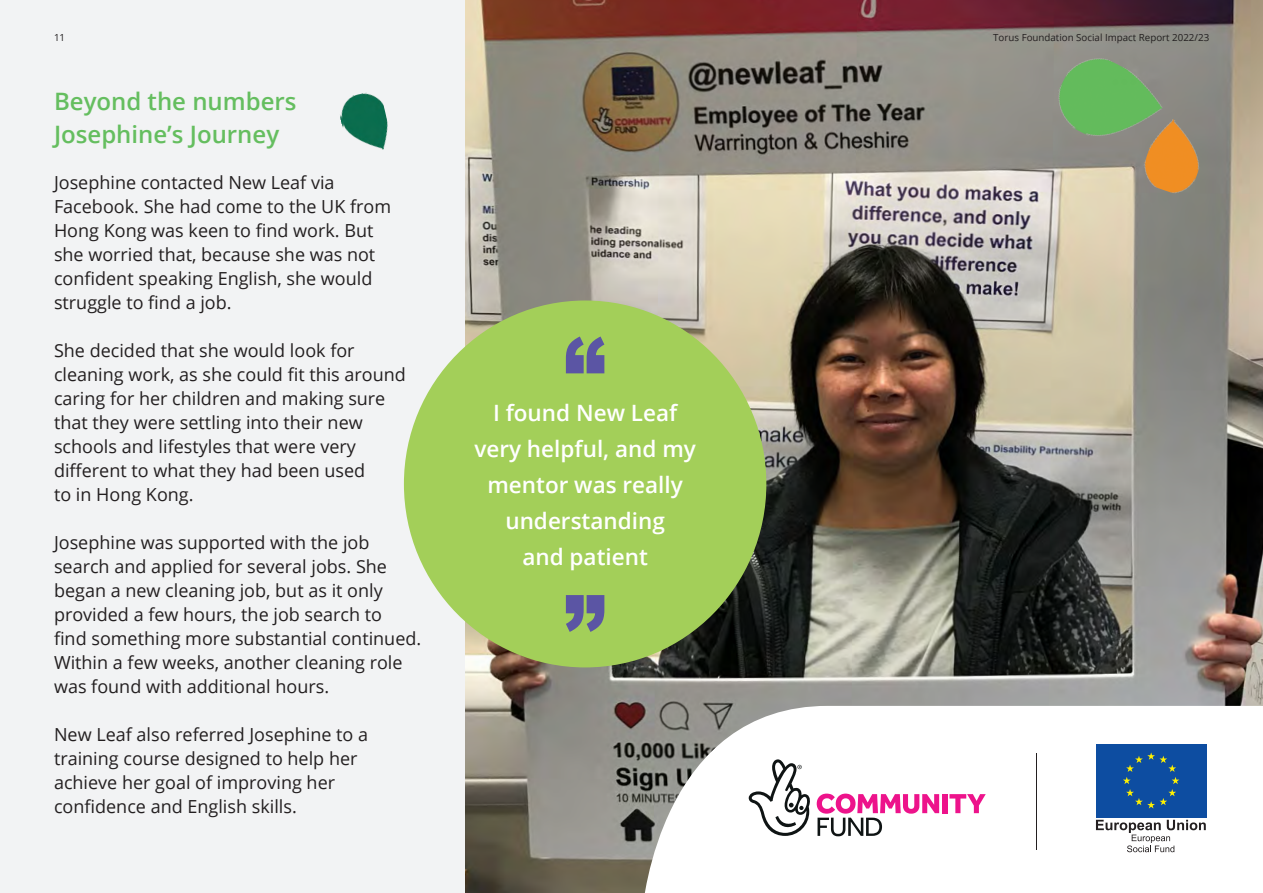
<style>
.page{position:relative;width:1263px;height:893px;background:#f2f3f4}
.page>*{position:absolute;margin:0;border:0;box-sizing:border-box;transform-origin:0 0}
.t1{font:600 24px/33px "Open Sans";color:#65be5f}
.t2{font:600 22.5px/36px "Open Sans";color:#fff;text-align:center}
.t3{font:18px/24px "Open Sans";color:#231f20}
.t4{font:9.75px "Open Sans";color:#231f20}
</style>
<div class="page">
<img style="left:466px;top:0;width:797px;height:893px">
<svg style="left:642px;top:706px;width:621px;height:187px;fill:#fff"></svg>
<hr style="left:1036px;top:753px;width:1px;height:96px;background:#231f20">
<div style="left:942px;top:794px;width:5px;height:19px;background:#ed138b"></div>
<svg style="left:949px;top:794px;width:37px;height:19px"></svg>
<svg style="left:817px;top:794px;width:122px;height:42px"></svg>
<svg style="left:749px;top:759px;width:62px;height:77px"></svg>
<div style="left:1096px;top:744px;width:110px;height:73px;background:#0d4da1"></div>
<svg style="left:1123px;top:752px;width:56px;height:56px"></svg>
<svg style="left:1096px;top:820px;width:110px;height:32px"></svg>
<img style="left:340px;top:92px;width:48px;height:58px">
<img style="left:1046px;top:46px;width:124px;height:114px">
<img style="left:1138px;top:115px;width:73px;height:84px">
<div style="left:404px;top:300px;width:362px;height:367px;background:#a3cf59;border-radius:50%"></div>
<svg style="left:566px;top:336px;width:38px;height:37px"></svg>
<svg style="left:566px;top:595px;width:38px;height:37px"></svg>
<p class="t4" style="left:54px;top:31px;width:13px">11</p>
<p class="t4" style="left:993px;top:31px;width:217px">Torus Foundation Social Impact Report 2022/23</p>
<h1 class="t1" style="left:54px;top:84px;width:244px">Beyond the numbers<br>Josephine’s Journey</h1>
<p class="t3" style="left:54px;top:170px;width:339px">Josephine contacted New Leaf via Facebook. She had come to the UK from Hong Kong was keen to find work. But she worried that, because she was not confident speaking English, she would struggle to find a job.</p>
<p class="t3" style="left:54px;top:338px;width:353px">She decided that she would look for cleaning work, as she could fit this around caring for her children and making sure that they were settling into their new schools and lifestyles that were very different to what they had been used<br>to in Hong Kong.</p>
<p class="t3" style="left:54px;top:530px;width:369px">Josephine was supported with the job search and applied for several jobs. She began a new cleaning job, but as it only provided a few hours, the job search to<br>find something more substantial continued.<br>Within a few weeks, another cleaning role was found with additional hours.</p>
<p class="t3" style="left:54px;top:722px;width:316px">New Leaf also referred Josephine to a training course designed to help her achieve her goal of improving her confidence and English skills.</p>
<p class="t2" style="left:474px;top:394px;width:223px">I found New Leaf very helpful, and my mentor was really understanding<br>and patient</p>
</div>
